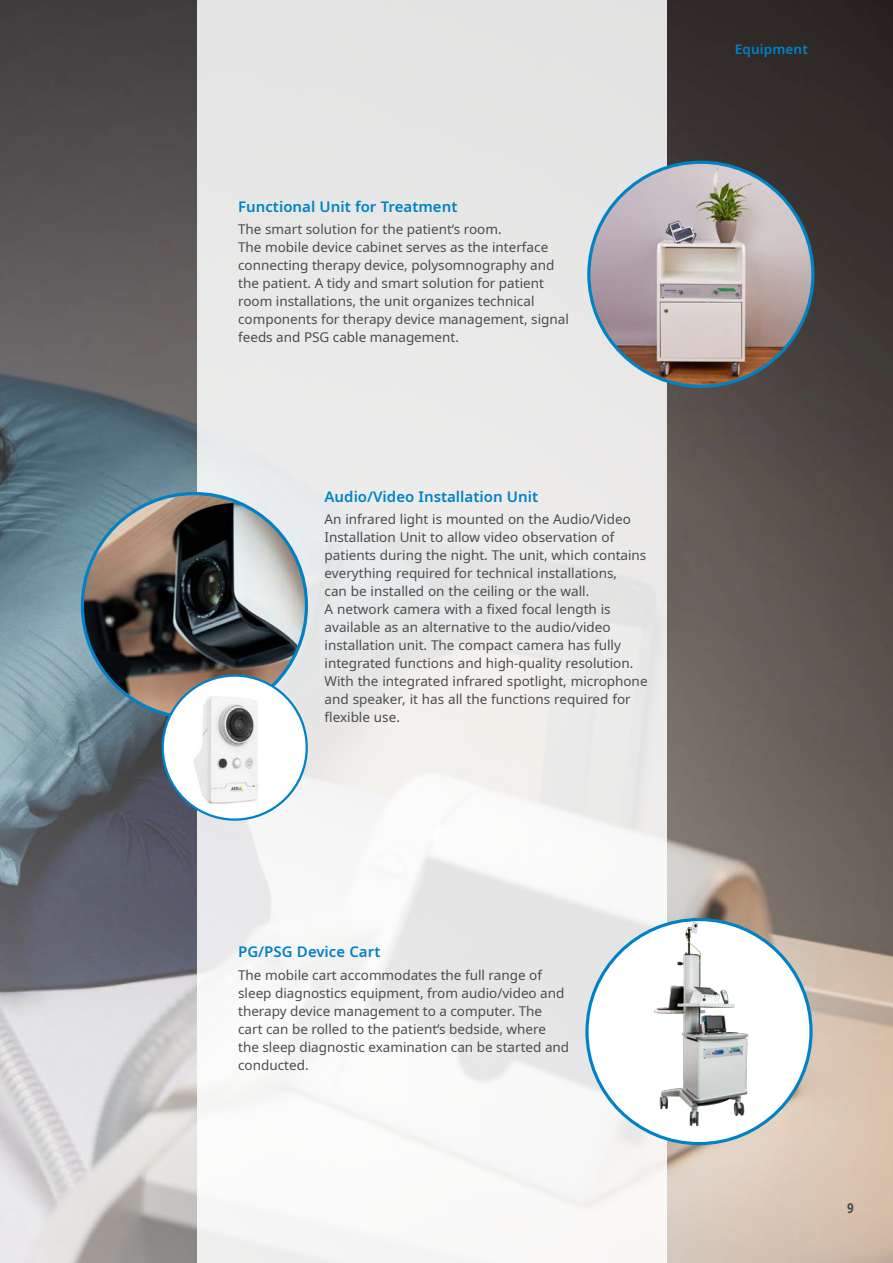
<style>
.page{position:relative;width:893px;height:1263px;background:#fff}
.page>*{position:absolute;margin:0;border:0;box-sizing:border-box;transform-origin:0 0}
.t1{font:600 15px "Noto Sans";color:#0082c8}
.t2{font:13.5px/18px "Noto Sans";color:#4b4c4d}
.Subline{font:600 13.5px "Noto Sans";letter-spacing:.01em;color:#0082c8}
.t3{font:700 condensed 13.5px "Noto Sans";color:#4b4c4d}
</style>
<div class="page">
<img style="left:0;top:0;width:893px;height:1263px">
<div style="left:197px;top:0;width:469px;height:1263px;background:linear-gradient(to bottom,#e3e3e2,#f6f6f6)"></div>
<div style="left:587px;top:919px;width:224px;height:224px;background:#fff;border-radius:50%"></div>
<img style="left:641px;top:919px;width:121px;height:210px">
<img style="left:589px;top:162px;width:224px;height:223px">
<img style="left:82px;top:494px;width:224px;height:224px;border-radius:112px">
<div style="left:163px;top:676px;width:144px;height:143px;background:#fff;border-radius:50%"></div>
<img style="left:175px;top:694px;width:113px;height:113px">
<p class="t1" style="left:238px;top:196px;width:221px">Functional Unit for Treatment</p>
<p class="t2" style="left:238px;top:221px;width:265px">The smart solution for the patient‘s room.</p>
<p class="t2" style="left:238px;top:239px;width:332px">The mobile device cabinet serves as the interface connecting therapy device, polysomnography and the patient. A tidy and smart solution for patient room installations, the unit organizes technical components for therapy device management, signal feeds and PSG cable management.</p>
<p class="t1" style="left:325px;top:486px;width:215px">Audio/Video Installation Unit</p>
<p class="t2" style="left:325px;top:511px;width:324px">An infrared light is mounted on the Audio/Video Installation Unit to allow video observation of patients during the night. The unit, which contains everything required for technical installations,<br>can be installed on the ceiling or the wall.<br>A network camera with a fixed focal length is available as an alternative to the audio/video installation unit. The compact camera has fully integrated functions and high-quality resolution.<br>With the integrated infrared spotlight, microphone and speaker, it has all the functions required for flexible use.</p>
<p class="Subline" style="left:735px;top:40px;width:75px">Equipment</p>
<p class="t1" style="left:238px;top:941px;width:144px">PG/PSG Device Cart</p>
<p class="t2" style="left:238px;top:966px;width:333px">The mobile cart accommodates the full range of sleep diagnostics equipment, from audio/video and therapy device management to a computer. The cart can be rolled to the patient‘s bedside, where the sleep diagnostic examination can be started and conducted.</p>
<p class="t3" style="left:847px;top:1198px;width:8px">9</p>
</div>
